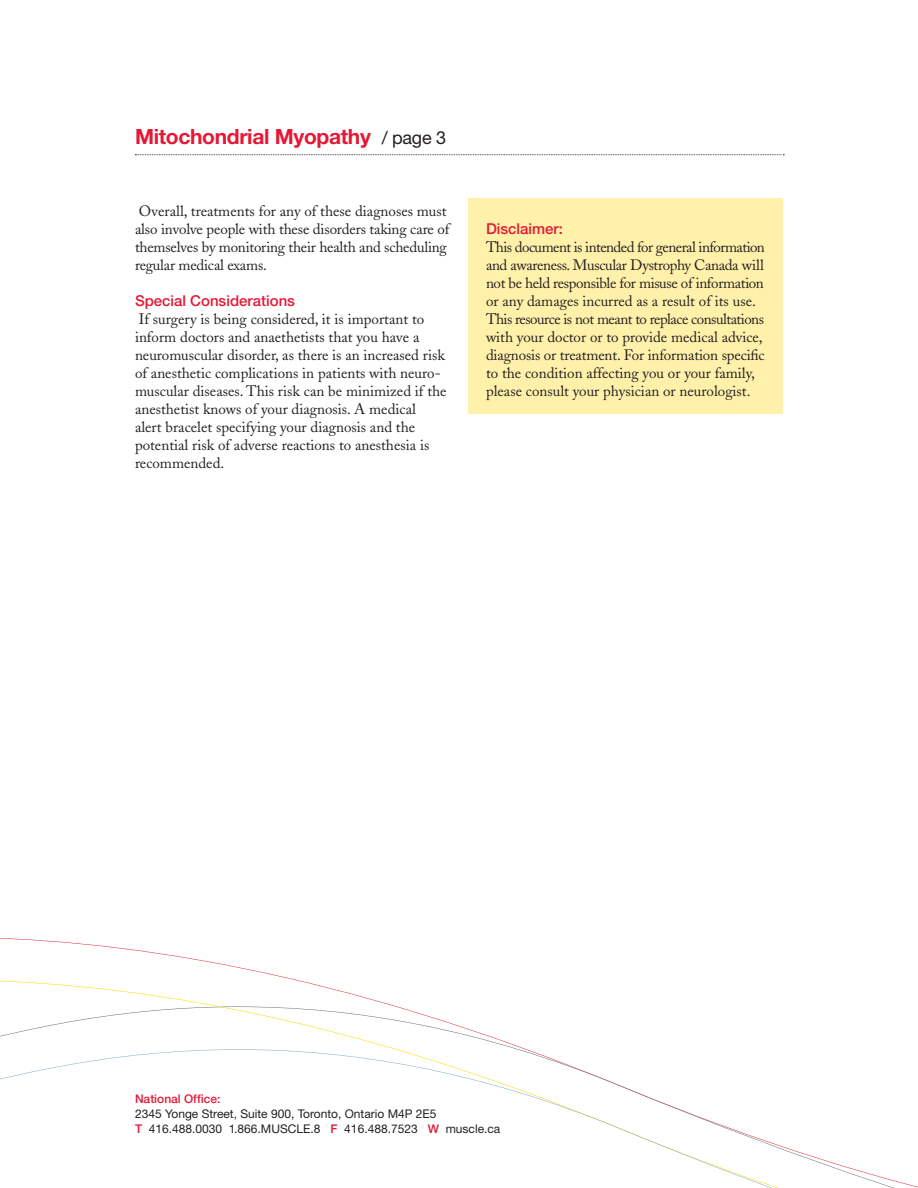
<style>
.page{position:relative;width:918px;height:1188px;background:#fff}
.page>*{position:absolute;margin:0;border:0;box-sizing:border-box;transform-origin:0 0}
.t1{font:700 21px "Helvetica Neue LT Pro";letter-spacing:-.015em;color:#e51836}
.t2{font:15px/18px "Adobe Caslon";color:#231f20}
.t3{font:500 15px "Helvetica Neue LT Pro";color:#e51836}
.t4{font:12px/15px "Helvetica Neue LT Pro";color:#231f20}
.t5{font:500 12px "Helvetica Neue LT Pro";color:#e51836}
.s1{font-weight:400;font-size:18px;color:#231f20}
.s2{font-weight:500;color:#e51836}
</style>
<div class="page">
<svg style="left:0;top:980px;width:526px;height:69px"></svg>
<svg style="left:0;top:1049px;width:918px;height:139px"></svg>
<svg style="left:135px;top:154px;width:649px;height:1px"></svg>
<div style="left:468px;top:198px;width:315px;height:216px;background:#fff0aa"></div>
<h1 class="t1" style="left:135px;top:123px;width:313px">Mitochondrial Myopathy <span class="s1">/ page 3</span></h1>
<p class="t2" style="left:135px;top:202px;width:316px">Overall, treatments for any of these diagnoses must also involve people with these disorders taking care of themselves by monitoring their health and scheduling regular medical exams.</p>
<p class="t3" style="left:135px;top:292px;width:162px">Special Considerations</p>
<p class="t2" style="left:135px;top:310px;width:313px">If surgery is being considered, it is important to inform doctors and anaethetists that you have a neuromuscular disorder, as there is an increased risk of anesthetic complications in patients with neuro&shy;muscular diseases. This risk can be minimized if the anesthetist knows of your diagnosis. A medical<br>alert bracelet specifying your diagnosis and the potential risk of adverse reactions to anesthesia is recommended.</p>
<p class="t3" style="left:486px;top:220px;width:78px">Disclaimer:</p>
<p class="t2" style="left:486px;top:238px;width:280px">This document is intended for general information and awareness. Muscular Dystrophy Canada will not be held responsible for misuse of information or any damages incurred as a result of its use.<br>This resource is not meant to replace consultations with your doctor or to provide medical advice, diagnosis or treatment. For information specific to the condition affecting you or your family, please consult your physician or neurologist.</p>
<p class="t5" style="left:135px;top:1092px;width:87px">National Office:</p>
<p class="t4" style="left:135px;top:1106px;width:367px">2345 Yonge Street, Suite 900, Toronto, Ontario M4P 2E5<br><span class="s2">T</span> 416.488.0030 1.866.MUSCLE.8 <span class="s2">F</span> 416.488.7523 <span class="s2">W</span> muscle.ca</p>
</div>
